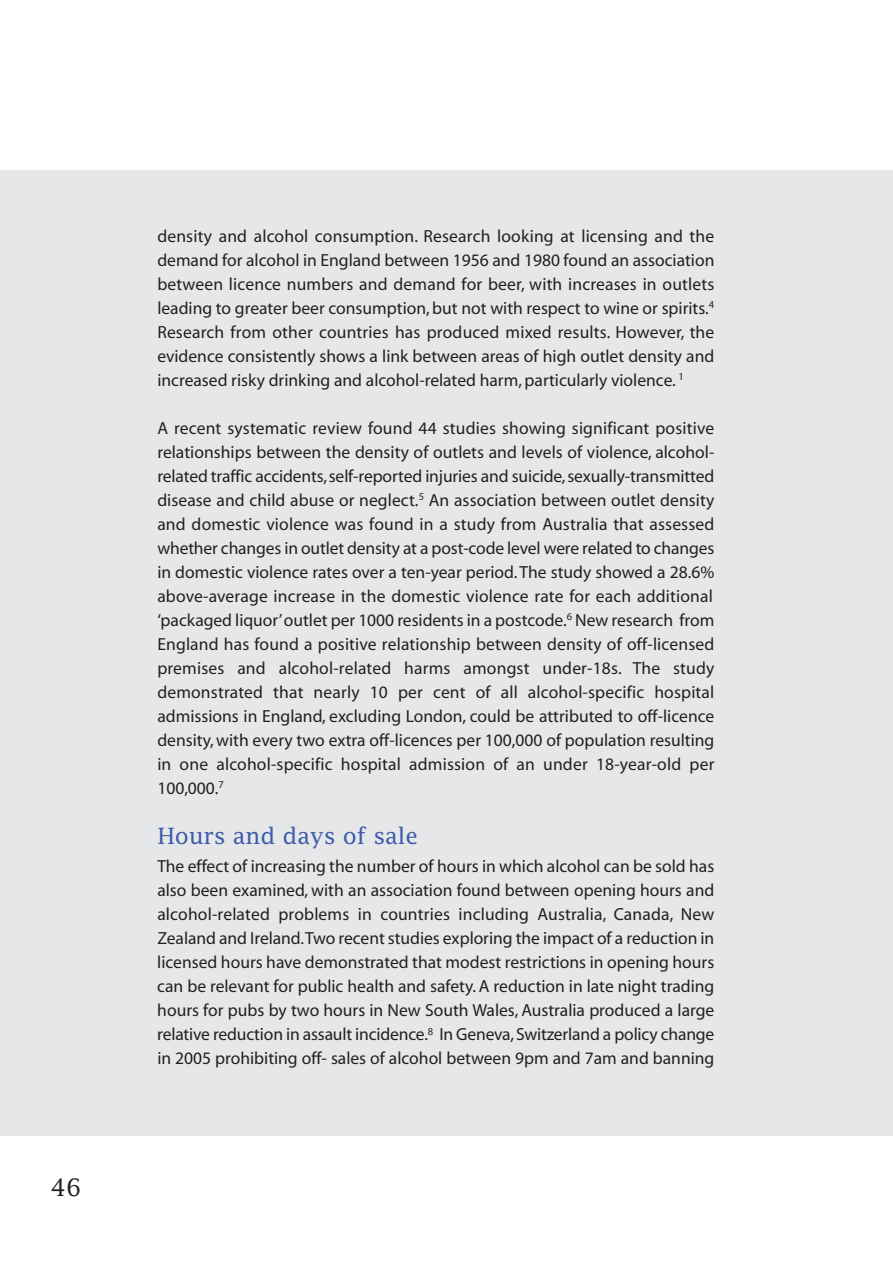
<style>
.page{position:relative;width:893px;height:1263px;background:#fff}
.page>*{position:absolute;margin:0;border:0;box-sizing:border-box;transform-origin:0 0}
.t1{font:24px "Lucida Fax";color:#231f20}
.t2{font:22.5px "Lucida Fax";color:#3c5caa}
.t3{font:17.55px/24px "Myriad MM.400.wt.600.wd";color:#231f20;text-align:justify}
</style>
<div class="page">
<div style="left:0;top:170px;width:893px;height:965px;background:#e6e7e9"></div>
<h1 class="t1" style="left:51px;top:1174px;width:32px">46</h1>
<p class="t3" style="left:157px;top:225px;width:559px">density and alcohol consumption. Research looking at licensing and the demand for alcohol in England between 1956 and 1980 found an association between licence numbers and demand for beer, with increases in outlets leading to greater beer consumption, but not with respect to wine or spirits.<sup>4<br></sup>Research from other countries has produced mixed results. However, the evidence consistently shows a link between areas of high outlet density and increased risky drinking and alcohol-related harm, particularly violence. <sup>1</sup></p>
<p class="t3" style="left:157px;top:417px;width:559px">A recent systematic review found 44 studies showing significant positive relationships between the density of outlets and levels of violence, alcohol&shy;related traffic accidents,self-reported injuries and suicide,sexually-transmitted disease and child abuse or neglect.<sup>5</sup> An association between outlet density and domestic violence was found in a study from Australia that assessed whether changes in outlet density at a post-code level were related to changes in domestic violence rates over a ten-year period. The study showed a 28.6% above-average increase in the domestic violence rate for each additional ‘packaged liquor’outlet per 1000 residents in a postcode.<sup>6</sup> New research from England has found a positive relationship between density of off-licensed premises and alcohol-related harms amongst under-18s. The study demonstrated that nearly 10 per cent of all alcohol-specific hospital admissions in England, excluding London, could be attributed to off-licence density, with every two extra off-licences per 100,000 of population resulting in one alcohol-specific hospital admission of an under 18-year-old per 100,000.<sup>7</sup></p>
<p class="t2" style="left:157px;top:823px;width:262px">Hours and days of sale</p>
<p class="t3" style="left:157px;top:856px;width:559px">The effect of increasing the number of hours in which alcohol can be sold has also been examined, with an association found between opening hours and alcohol-related problems in countries including Australia, Canada, New Zealand and Ireland.Two recent studies exploring the impact of a reduction in licensed hours have demonstrated that modest restrictions in opening hours can be relevant for public health and safety. A reduction in late night trading hours for pubs by two hours in New South Wales, Australia produced a large relative reduction in assault incidence.<sup>8</sup> In Geneva,Switzerland a policy change in 2005 prohibiting off- sales of alcohol between 9pm and 7am and banning</p>
</div>
